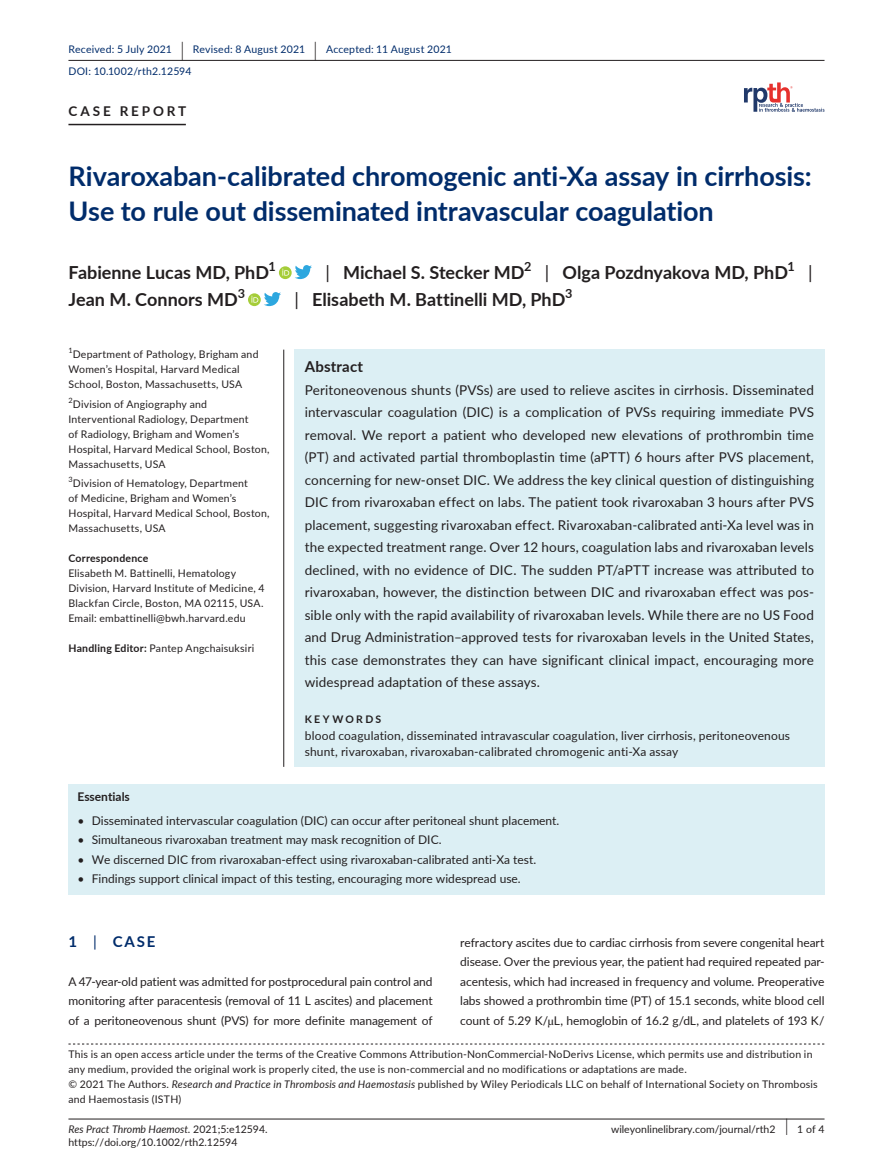
<style>
.page{position:relative;width:893px;height:1174px;background:#fff}
.page>*{position:absolute;margin:0;border:0;box-sizing:border-box;transform-origin:0 0}
.t1{font:700 27px/34.5px "Lato";letter-spacing:-.005em;color:#002c6b}
.t2{font:700 18px "Lato";color:#231f20}
.t3{font:18px "Lato";color:#231f20}
.t4{font:700 15px "Lato";letter-spacing:.015em;color:#231f20}
.t5{font:700 15px "Lato";color:#002c6b}
.t6{font:13.5px/22.5px "Lato";letter-spacing:.01em;color:#231f20;text-align:justify}
.t7{font:700 13.5px "Lato";letter-spacing:.215em;color:#231f20}
.t8{font:700 12.6px "Lato";color:#231f20}
.t9{font:12px/19.5px "Lato";color:#231f20;text-align:justify}
.t10{font:700 12px "Lato";color:#231f20}
.t11{font:10.5px/15px "Lato";letter-spacing:.02em;color:#231f20}
.t12{font:10.5px/21.8px "Lato";letter-spacing:.015em;color:#002c6b}
.t13{font:10.5px "Lato";color:#231f20}
.t14{font:italic 10.5px "Lato";color:#231f20}
.t15{font:700 10.5px "Lato";letter-spacing:.02em;color:#231f20}
.t16{font:700 10.5px "Lato";letter-spacing:.22em;color:#231f20}
.t17{font:7.35px "Lato";color:#231f20}
.s1{font-size:19.65px;color:#231f20}
.s2{font-weight:400}
.s3{font-weight:700}
.s4{font-family:"STIX"}
.s5{font-style:italic}
.s6{font-style:normal}
.s7{font-size:17.4px}
</style>
<div class="page">
<hr style="left:68px;top:1118px;width:756px;height:1px;background:#231f20">
<svg style="left:744px;top:82px;width:80px;height:30px"></svg>
<div style="left:68px;top:784px;width:756px;height:28px;background:#dceff4"></div>
<div style="left:68px;top:805px;width:756px;height:31px;background:#dceff4"></div>
<div style="left:68px;top:824px;width:756px;height:31px;background:#dceff4"></div>
<div style="left:68px;top:844px;width:756px;height:31px;background:#dceff4"></div>
<div style="left:68px;top:863px;width:756px;height:31px;background:#dceff4"></div>
<hr style="left:68px;top:60px;width:756px;height:1px;background:#231f20">
<hr style="left:68px;top:124px;width:118px;height:1px;background:#231f20">
<svg style="left:279px;top:266px;width:13px;height:13px"></svg>
<svg style="left:282px;top:269px;width:7px;height:7px"></svg>
<svg style="left:295px;top:265px;width:17px;height:14px"></svg>
<svg style="left:248px;top:293px;width:13px;height:13px"></svg>
<svg style="left:251px;top:296px;width:7px;height:7px"></svg>
<svg style="left:264px;top:292px;width:17px;height:14px"></svg>
<svg style="left:68px;top:1043px;width:756px;height:1px"></svg>
<div style="left:294px;top:349px;width:530px;height:418px;background:#dceff4"></div>
<hr style="left:283px;top:349px;width:1px;height:418px;background:#231f20">
<p class="t12" style="left:68px;top:38px;width:385px">Received: 5 July 2021 <span class="s1">|</span> Revised: 8 August 2021 <span class="s1">|</span> Accepted: 11 August 2021<br>DOI: 10.1002/rth2.12594</p>
<p class="t7" style="left:68px;top:101px;width:119px">CASE REPORT</p>
<h1 class="t1" style="left:68px;top:158px;width:745px">Rivaroxaban-calibrated chromogenic anti-Xa assay in cirrhosis:<br>Use to rule out disseminated intravascular coagulation</h1>
<h2 class="t2" style="left:68px;top:259px;width:202px">Fabienne Lucas MD, PhD</h2>
<p class="t8" style="left:269px;top:257px;width:9px">1</p>
<h2 class="t2" style="left:325px;top:259px;width:201px"><span class="s2">|</span> Michael S. Stecker MD</h2>
<p class="t8" style="left:524px;top:257px;width:9px">2</p>
<h2 class="t2" style="left:545px;top:259px;width:245px"><span class="s2">|</span> Olga Pozdnyakova MD, PhD</h2>
<p class="t8" style="left:787px;top:257px;width:9px">1</p>
<h2 class="t3" style="left:808px;top:260px;width:6px">|</h2>
<h2 class="t2" style="left:68px;top:286px;width:171px">Jean M. Connors MD</h2>
<p class="t8" style="left:238px;top:284px;width:9px">3</p>
<h2 class="t2" style="left:295px;top:286px;width:272px"><span class="s2">|</span> Elisabeth M. Battinelli MD, PhD</h2>
<p class="t8" style="left:565px;top:284px;width:9px">3</p>
<p class="t17" style="left:68px;top:345px;width:6px">1</p>
<p class="t11" style="left:68px;top:346px;width:192px;text-indent:4px">Department of Pathology, Brigham and<br>Women’s Hospital, Harvard Medical<br>School, Boston, Massachusetts, USA</p>
<p class="t17" style="left:68px;top:395px;width:6px">2</p>
<p class="t11" style="left:68px;top:396px;width:203px;text-indent:4px">Division of Angiography and Interventional Radiology, Department<br>of Radiology, Brigham and Women’s Hospital, Harvard Medical School, Boston, Massachusetts, USA</p>
<p class="t11" style="left:68px;top:475px;width:203px"><sup>3</sup>Division of Hematology, Department<br>of Medicine, Brigham and Women’s Hospital, Harvard Medical School, Boston, Massachusetts, USA</p>
<p class="t15" style="left:68px;top:550px;width:81px">Correspondence</p>
<p class="t11" style="left:68px;top:565px;width:198px">Elisabeth M. Battinelli, Hematology Division, Harvard Institute of Medicine, 4<br>Blackfan Circle, Boston, MA 02115, USA.<br>Email: embattinelli@bwh.harvard.edu</p>
<p class="t11" style="left:68px;top:640px;width:187px"><span class="s3">Handling Editor:</span> Pantep Angchaisuksiri</p>
<p class="t4" style="left:305px;top:356px;width:60px">Abstract</p>
<p class="t6" style="left:305px;top:378px;width:511px">Peritoneovenous shunts (PVSs) are used to relieve ascites in cirrhosis. Disseminated intervascular coagulation (DIC) is a complication of PVSs requiring immediate PVS removal. We report a patient who developed new elevations of prothrombin time (PT) and activated partial thromboplastin time (aPTT) 6 hours after PVS placement, concerning for new-onset DIC. We address the key clinical question of distinguishing DIC from rivaroxaban effect on labs. The patient took rivaroxaban 3 hours after PVS placement, suggesting rivaroxaban effect. Rivaroxaban-calibrated anti-Xa level was in the expected treatment range. Over 12 hours, coagulation labs and rivaroxaban levels declined, with no evidence of DIC. The sudden PT/aPTT increase was attributed to rivaroxaban, however, the distinction between DIC and rivaroxaban effect was pos&shy;sible only with the rapid availability of rivaroxaban levels. While there are no US Food and Drug Administration–approved tests for rivaroxaban levels in the United States, this case demonstrates they can have significant clinical impact, encouraging more widespread adaptation of these assays.</p>
<p class="t16" style="left:305px;top:712px;width:78px">KEYWORDS</p>
<p class="t9" style="left:305px;top:726px;width:487px;line-height:16.5px">blood coagulation, disseminated intravascular coagulation, liver cirrhosis, peritoneovenous shunt, rivaroxaban, rivaroxaban-calibrated chromogenic anti-Xa assay</p>
<p class="t10" style="left:77px;top:787px;width:54px">Essentials</p>
<p class="t9" style="left:77px;top:810px;width:483px">• Disseminated intervascular coagulation (DIC) can occur after peritoneal shunt placement.</p>
<p class="t9" style="left:77px;top:829px;width:366px">• Simultaneous rivaroxaban treatment may mask recognition of DIC.</p>
<p class="t9" style="left:77px;top:849px;width:460px">• We discerned DIC from rivaroxaban-effect using rivaroxaban-calibrated anti-Xa test.</p>
<p class="t9" style="left:77px;top:868px;width:445px">• Findings support clinical impact of this testing, encouraging more widespread use.</p>
<p class="t5" style="left:68px;top:930px;width:88px">1 <span class="s2">|</span> CASE</p>
<p class="t9" style="left:68px;top:971px;width:366px">A 47-year-old patient was admitted for postprocedural pain control and monitoring after paracentesis (removal of 11 L ascites) and placement of a peritoneovenous shunt (PVS) for more definite management of</p>
<p class="t9" style="left:460px;top:932px;width:366px">refractory ascites due to cardiac cirrhosis from severe congenital heart disease. Over the previous year, the patient had required repeated par&shy;acentesis, which had increased in frequency and volume. Preoperative labs showed a prothrombin time (PT) of 15.1 seconds, white blood cell count of 5.29 K/<span class="s4">µ</span>L, hemoglobin of 16.2 g/dL, and platelets of 193 K/</p>
<p class="t11" style="left:68px;top:1046px;width:751px">This is an open access article under the terms of the Creative Commons Attribution-NonCommercial-NoDerivs License, which permits use and distribution in any medium, provided the original work is properly cited, the use is non-commercial and no modifications or adaptations are made.<br>© 2021 The Authors. <span class="s5">Research and Practice in Thrombosis and Haemostasis</span> published by Wiley Periodicals LLC on behalf of International Society on Thrombosis and Haemostasis (ISTH)</p>
<p class="t14" style="left:68px;top:1121px;width:201px">Res Pract Thromb Haemost. <span class="s6">2021;5:e12594.</span></p>
<p class="t11" style="left:785px;top:1121px;width:40px"><span class="s7">|</span> 1 of 4</p>
<p class="t13" style="left:68px;top:1135px;width:170px">https://doi.org/10.1002/rth2.12594</p>
<p class="t13" style="left:611px;top:1121px;width:166px">wileyonlinelibrary.com/journal/rth2</p>
</div>
